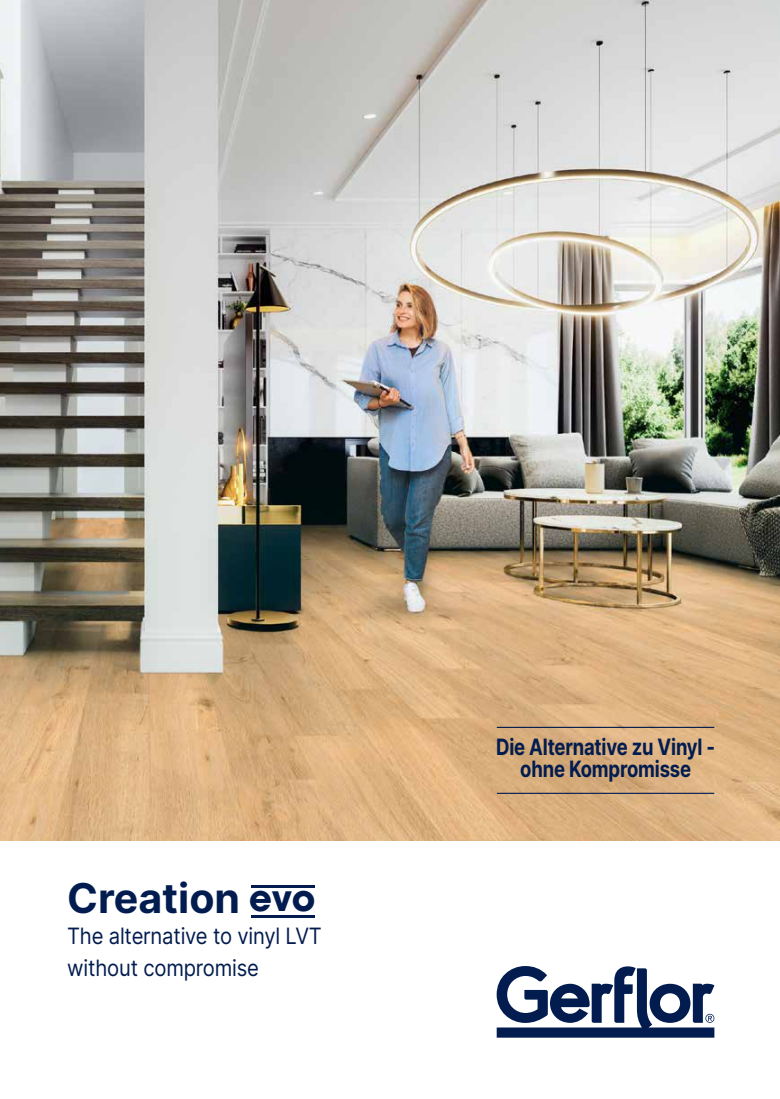
<style>
.page{position:relative;width:780px;height:1099px;background:#fff}
.page>*{position:absolute;margin:0;border:0;box-sizing:border-box;transform-origin:0 0}
.t1{font:700 41.12px "Inter";color:#021c4f}
.t2{font:700 35.5px "ITC Avant Garde Pro";color:#021c4f}
.t3{font:22.5px/31.2px "Inter";letter-spacing:-.01em;color:#021c4f;scale:.9 1}
.t4{font:700 22.5px/22.5px "Inter";letter-spacing:-.01em;color:#021c4f;text-align:center;scale:.82 1}
</style>
<div class="page">
<svg style="left:496px;top:966px;width:218px;height:71px"></svg>
<hr style="left:251px;top:915px;width:63px;height:3px;background:#021c4f">
<hr style="left:251px;top:884px;width:63px;height:3px;background:#021c4f">
<img style="left:1px;top:0;width:779px;height:840px">
<hr style="left:497px;top:792px;width:217px;height:1px;background:#021c4f">
<hr style="left:497px;top:726px;width:217px;height:2px;background:#021c4f">
<h1 class="t1" style="left:67px;top:868px;width:174px">Creation</h1>
<p class="t3" style="left:67px;top:920px;width:284px">The alternative to vinyl LVT without compromise</p>
<h2 class="t2" style="left:249px;top:874px;width:68px">evo</h2>
<p class="t4" style="left:496px;top:734px;width:268px">Die Alternative zu Vinyl - ohne Kompromisse</p>
</div>
